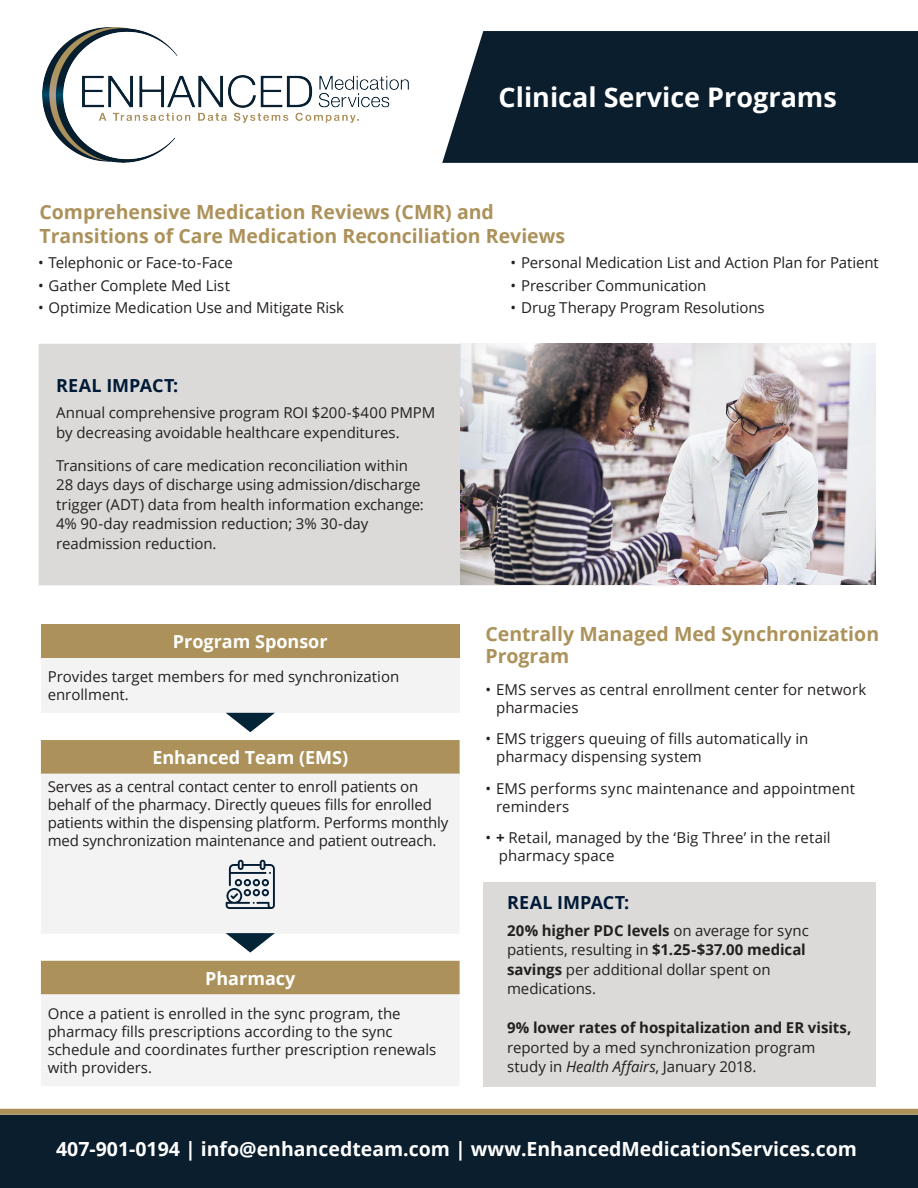
<style>
.page{position:relative;width:918px;height:1188px;background:#fff}
.page>*{position:absolute;margin:0;border:0;box-sizing:border-box;transform-origin:0 0}
.t1{font:700 27px "Open Sans";color:#fff}
.t2{font:700 19.5px/24px "Open Sans";color:#ac925a}
.t3{font:700 19.5px "Open Sans";color:#fff}
.t4{font:700 18px "Open Sans";color:#fff}
.t5{font:700 18px "Open Sans";letter-spacing:.005em;color:#001a37}
.t6{font:15px/18px "Open Sans";letter-spacing:-.005em;color:#231f20}
.t7{font:700 15px "Open Sans";letter-spacing:-.005em;color:#231f20}
.s1{font-weight:700}
.s2{font-style:italic}
</style>
<div class="page">
<div style="left:0;top:1115px;width:918px;height:73px;background:#0a1e2e"></div>
<div style="left:0;top:1109px;width:918px;height:6px;background:#ac925a"></div>
<div style="left:442px;top:31px;width:476px;height:132px;background:#0a1e2e"></div>
<img style="left:42px;top:27px;width:367px;height:136px">
<div style="left:39px;top:344px;width:716px;height:241px;background:#dbdad8"></div>
<img style="left:460px;top:344px;width:416px;height:241px">
<div style="left:41px;top:624px;width:419px;height:34px;background:#ac925a"></div>
<div style="left:41px;top:658px;width:419px;height:55px;background:#f3f3f3"></div>
<div style="left:41px;top:740px;width:419px;height:34px;background:#ac925a"></div>
<svg style="left:41px;top:774px;width:419px;height:312px;fill:#f3f3f3"></svg>
<svg style="left:226px;top:713px;width:49px;height:19px"></svg>
<svg style="left:226px;top:933px;width:49px;height:20px"></svg>
<div style="left:483px;top:882px;width:393px;height:204px;background:#dbdad8"></div>
<svg style="left:226px;top:860px;width:49px;height:49px"></svg>
<h1 class="t1" style="left:499px;top:78px;width:340px">Clinical Service Programs</h1>
<h2 class="t2" style="left:39px;top:199px;width:527px">Comprehensive Medication Reviews (CMR) and<br>Transitions of Care Medication Reconciliation Reviews</h2>
<p class="t6" style="left:38px;top:254px;width:196px">• Telephonic or Face-to-Face</p>
<p class="t6" style="left:38px;top:276px;width:193px">• Gather Complete Med List</p>
<p class="t6" style="left:38px;top:299px;width:307px">• Optimize Medication Use and Mitigate Risk</p>
<p class="t6" style="left:511px;top:254px;width:370px">• Personal Medication List and Action Plan for Patient</p>
<p class="t6" style="left:511px;top:276px;width:197px">• Prescriber Communication</p>
<p class="t6" style="left:511px;top:299px;width:256px">• Drug Therapy Program Resolutions</p>
<p class="t5" style="left:56px;top:373px;width:124px">REAL IMPACT:</p>
<p class="t6" style="left:56px;top:403px;width:381px;line-height:19.5px">Annual comprehensive program ROI $200-$400 PMPM by decreasing avoidable healthcare expenditures.</p>
<p class="t6" style="left:56px;top:455px;width:369px;line-height:19.5px">Transitions of care medication reconciliation within 28 days days of discharge using admission/discharge trigger (ADT) data from health information exchange:<br>4% 90-day readmission reduction; 3% 30-day readmission reduction.</p>
<p class="t4" style="left:173px;top:629px;width:156px">Program Sponsor</p>
<p class="t6" style="left:48px;top:668px;width:353px">Provides target members for med synchronization enrollment.</p>
<p class="t4" style="left:152px;top:745px;width:197px">Enhanced Team (EMS)</p>
<p class="t6" style="left:48px;top:777px;width:402px">Serves as a central contact center to enroll patients on behalf of the pharmacy. Directly queues fills for enrolled patients within the dispensing platform. Performs monthly med synchronization maintenance and patient outreach.</p>
<p class="t4" style="left:205px;top:965px;width:92px">Pharmacy</p>
<p class="t6" style="left:48px;top:1004px;width:390px">Once a patient is enrolled in the sync program, the pharmacy fills prescriptions according to the sync schedule and coordinates further prescription renewals with providers.</p>
<h2 class="t2" style="left:485px;top:622px;width:395px;line-height:22.5px">Centrally Managed Med Synchronization<br>Program</h2>
<p class="t6" style="left:496px;top:680px;width:372px;text-indent:-11px">• EMS serves as central enrollment center for network pharmacies</p>
<p class="t6" style="left:496px;top:730px;width:314px;text-indent:-11px">• EMS triggers queuing of fills automatically in pharmacy dispensing system</p>
<p class="t6" style="left:496px;top:779px;width:360px;text-indent:-11px">• EMS performs sync maintenance and appointment reminders</p>
<p class="t6" style="left:499px;top:829px;width:333px;text-indent:-14px">• <span class="s1">+</span> Retail, managed by the ‘Big Three’ in the retail pharmacy space</p>
<p class="t5" style="left:507px;top:890px;width:124px">REAL IMPACT:</p>
<p class="t6" style="left:507px;top:920px;width:303px;line-height:19.5px"><span class="s1">20% higher PDC levels</span> on average for sync patients, resulting in <span class="s1">$1.25-$37.00 medical savings</span> per additional dollar spent on medications.</p>
<p class="t7" style="left:507px;top:1017px;width:346px">9% lower rates of hospitalization and ER visits,</p>
<p class="t6" style="left:507px;top:1037px;width:310px;line-height:19.5px">reported by a med synchronization program study in <span class="s2">Health Affairs</span>, January 2018.</p>
<h2 class="t3" style="left:56px;top:1135px;width:803px">407-901-0194 | info@enhancedteam.com | www.EnhancedMedicationServices.com</h2>
</div>
